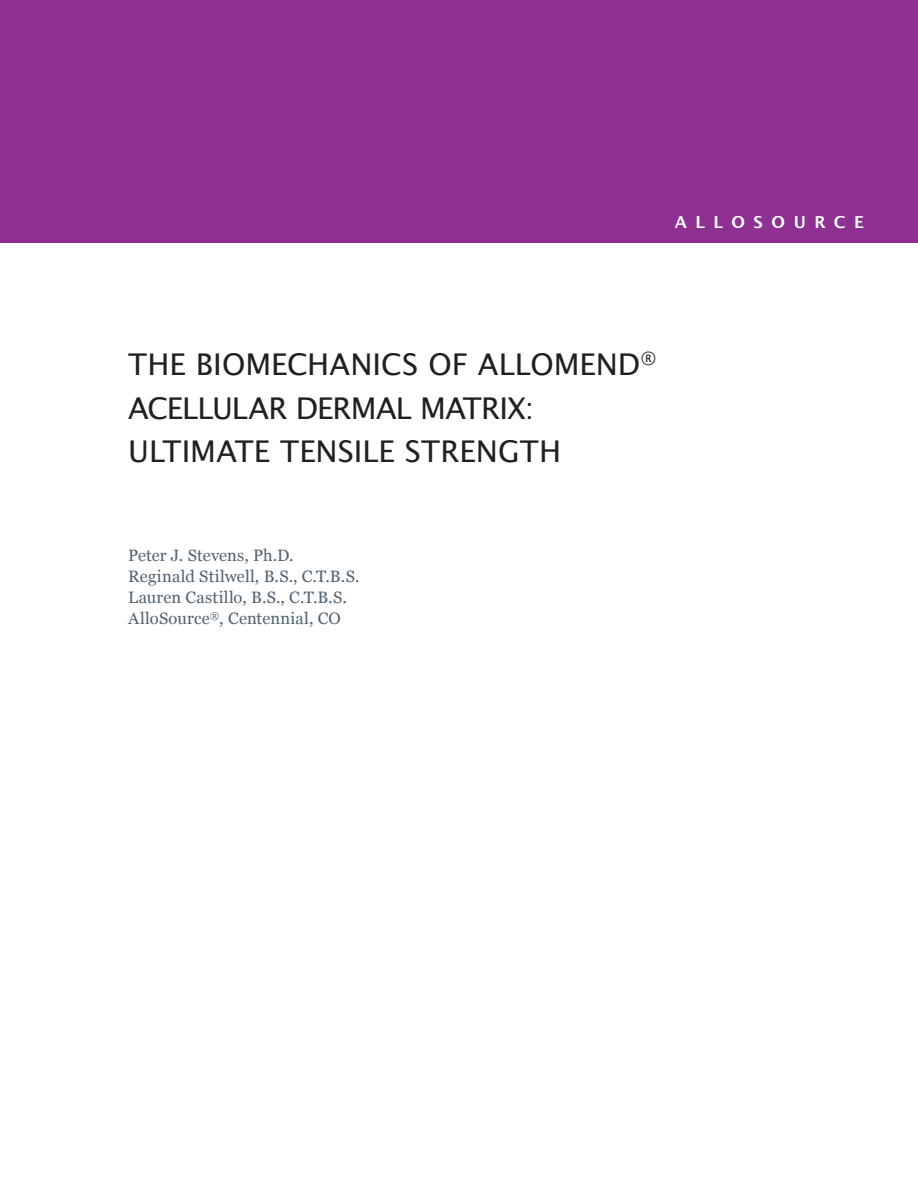
<style>
.page{position:relative;width:918px;height:1188px;background:#fff}
.page>*{position:absolute;margin:0;border:0;box-sizing:border-box;transform-origin:0 0}
.HEADLINE_-first_page{font:30px/43.5px "Lucida Grande";color:#231f20}
.HEADLINE_-doc_info_w{font:16.5px "Georgia";letter-spacing:.015em;color:#52626f}
.header_-_AlloSource{font:700 16.5px "Lucida Grande";letter-spacing:.515em;color:#fff}
</style>
<div class="page">
<div style="left:0;top:0;width:918px;height:243px;background:#8d3092"></div>
<p class="header_-_AlloSource" style="left:675px;top:209px;width:191px">ALLOSOURCE</p>
<p class="HEADLINE_-first_page" style="left:128px;top:343px;width:530px">THE BIOMECHANICS OF ALLOMEND<sup>®<br></sup>ACELLULAR DERMAL MATRIX:<br>ULTIMATE TENSILE STRENGTH</p>
<p class="HEADLINE_-doc_info_w" style="left:128px;top:546px;width:167px">Peter J. Stevens, Ph.D.</p>
<p class="HEADLINE_-doc_info_w" style="left:128px;top:567px;width:233px">Reginald Stilwell, B.S., C.T.B.S.</p>
<p class="HEADLINE_-doc_info_w" style="left:128px;top:588px;width:220px">Lauren Castillo, B.S., C.T.B.S.</p>
<p class="HEADLINE_-doc_info_w" style="left:128px;top:609px;width:214px">AlloSource<sup>®</sup>, Centennial, CO</p>
</div>
